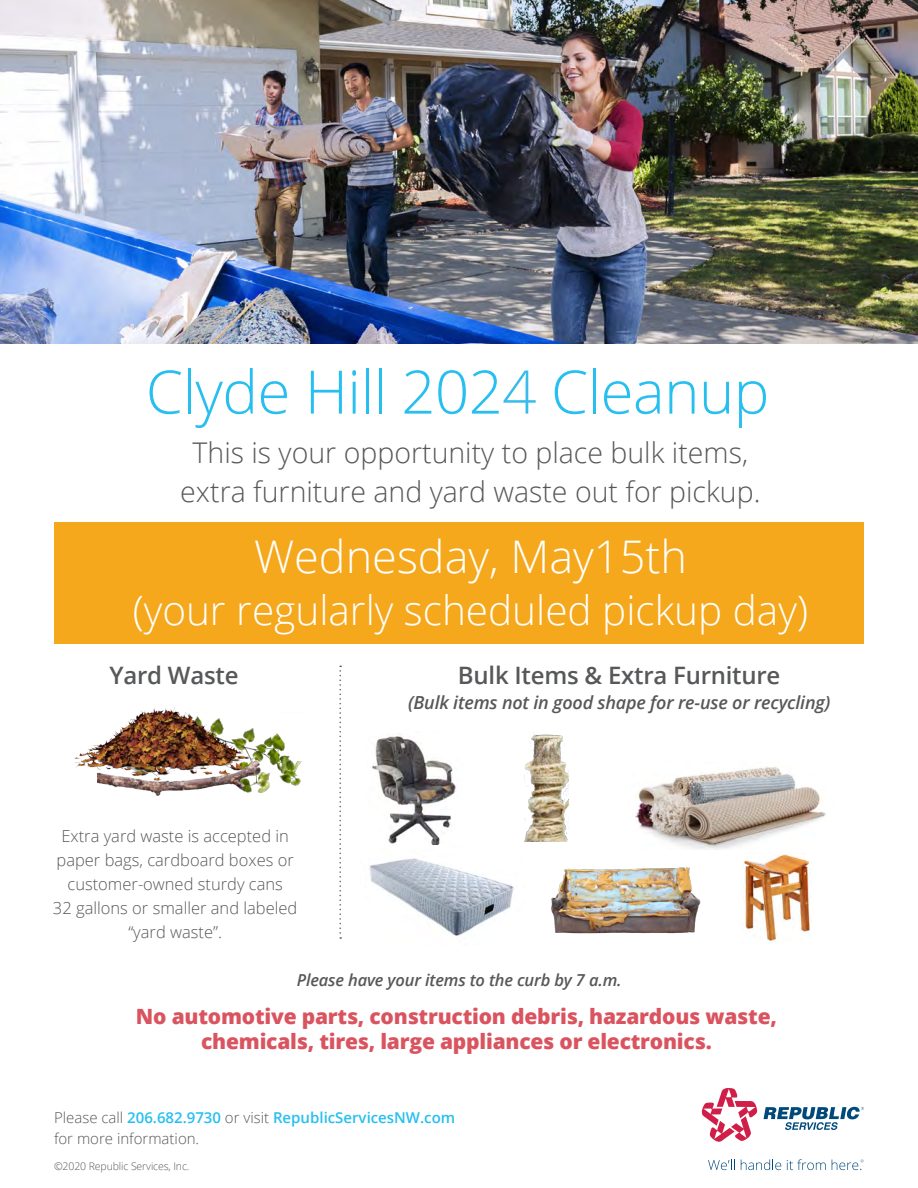
<style>
.page{position:relative;width:918px;height:1188px;background:#fff}
.page>*{position:absolute;margin:0;border:0;box-sizing:border-box;transform-origin:0 0}
.t1{font:300 60px "Open Sans";letter-spacing:-.01em;color:#26bff0}
.t2{font:300 45px "Open Sans";color:#fff}
.t3{font:300 40.5px "Open Sans";color:#fff}
.t4{font:300 28.5px/39px "Open Sans";color:#57585a;text-align:center}
.t5{font:600 24px "Open Sans";letter-spacing:-.01em;color:#57585a}
.t6{font:800 21px/25.5px "Open Sans";letter-spacing:-.01em;color:#da5460;text-align:center}
.t7{font:italic 600 18px "Open Sans";letter-spacing:-.01em;color:#57585a}
.t8{font:300 16.5px/24px "Open Sans";color:#57585a;text-align:center}
.t9{font:italic 600 16.5px "Open Sans";letter-spacing:-.01em;color:#57585a}
.t10{font:600 15px "Open Sans";color:#26bff0}
.t11{font:300 15px "Open Sans";color:#57585a}
.t12{font:300 10.5px "Open Sans";letter-spacing:-.01em;color:#57585a}
.s1{color:#37bcec}
.s2{font-weight:300;color:#57585a}
</style>
<div class="page">
<svg style="left:701px;top:1088px;width:163px;height:54px"></svg>
<svg style="left:708px;top:1159px;width:27px;height:11px"></svg>
<svg style="left:741px;top:1159px;width:40px;height:11px"></svg>
<svg style="left:787px;top:1159px;width:39px;height:11px"></svg>
<svg style="left:832px;top:1159px;width:32px;height:11px"></svg>
<div style="left:54px;top:522px;width:810px;height:122px;background:#f5a81c"></div>
<img style="left:0;top:0;width:918px;height:344px">
<img style="left:251px;top:728px;width:51px;height:65px">
<img style="left:109px;top:760px;width:154px;height:36px">
<img style="left:75px;top:707px;width:176px;height:78px">
<svg style="left:339px;top:666px;width:2px;height:273px"></svg>
<img style="left:551px;top:867px;width:150px;height:67px">
<img style="left:372px;top:733px;width:84px;height:112px">
<img style="left:742px;top:854px;width:70px;height:88px">
<img style="left:635px;top:766px;width:191px;height:83px">
<img style="left:524px;top:733px;width:44px;height:109px">
<img style="left:369px;top:858px;width:145px;height:78px">
<p class="t1" style="left:146px;top:351px;width:625px">Clyde Hill 202<span class="s1">4</span> Cleanup</p>
<p class="t4" style="left:180px;top:432px;width:582px">This is your opportunity to place bulk items, extra furniture and yard waste out for pickup.</p>
<p class="t2" style="left:254px;top:526px;width:434px">Wednesday, May15th</p>
<p class="t3" style="left:133px;top:583px;width:677px">(your regularly scheduled pickup day)</p>
<p class="t5" style="left:109px;top:659px;width:131px">Yard Waste</p>
<p class="t5" style="left:458px;top:659px;width:324px">Bulk Items &amp; Extra Furniture</p>
<p class="t7" style="left:408px;top:690px;width:424px">(Bulk items not in good shape for re-use or recycling)</p>
<p class="t8" style="left:53px;top:824px;width:246px">Extra yard waste is accepted in paper bags, cardboard boxes or customer-owned sturdy cans<br>32 gallons or smaller and labeled “yard waste”.</p>
<p class="t9" style="left:297px;top:969px;width:326px">Please have your items to the curb by 7 a.m.</p>
<p class="t6" style="left:136px;top:1002px;width:642px">No automotive parts, construction debris, hazardous waste, chemicals, tires, large appliances or electronics.</p>
<p class="t10" style="left:54px;top:1107px;width:403px"><span class="s2">Please call</span> 206.682.9730 <span class="s2">or visit</span> RepublicServicesNW.com</p>
<p class="t11" style="left:54px;top:1128px;width:147px">for more information.</p>
<p class="t12" style="left:54px;top:1159px;width:137px">©2020 Republic Services, Inc.</p>
</div>
